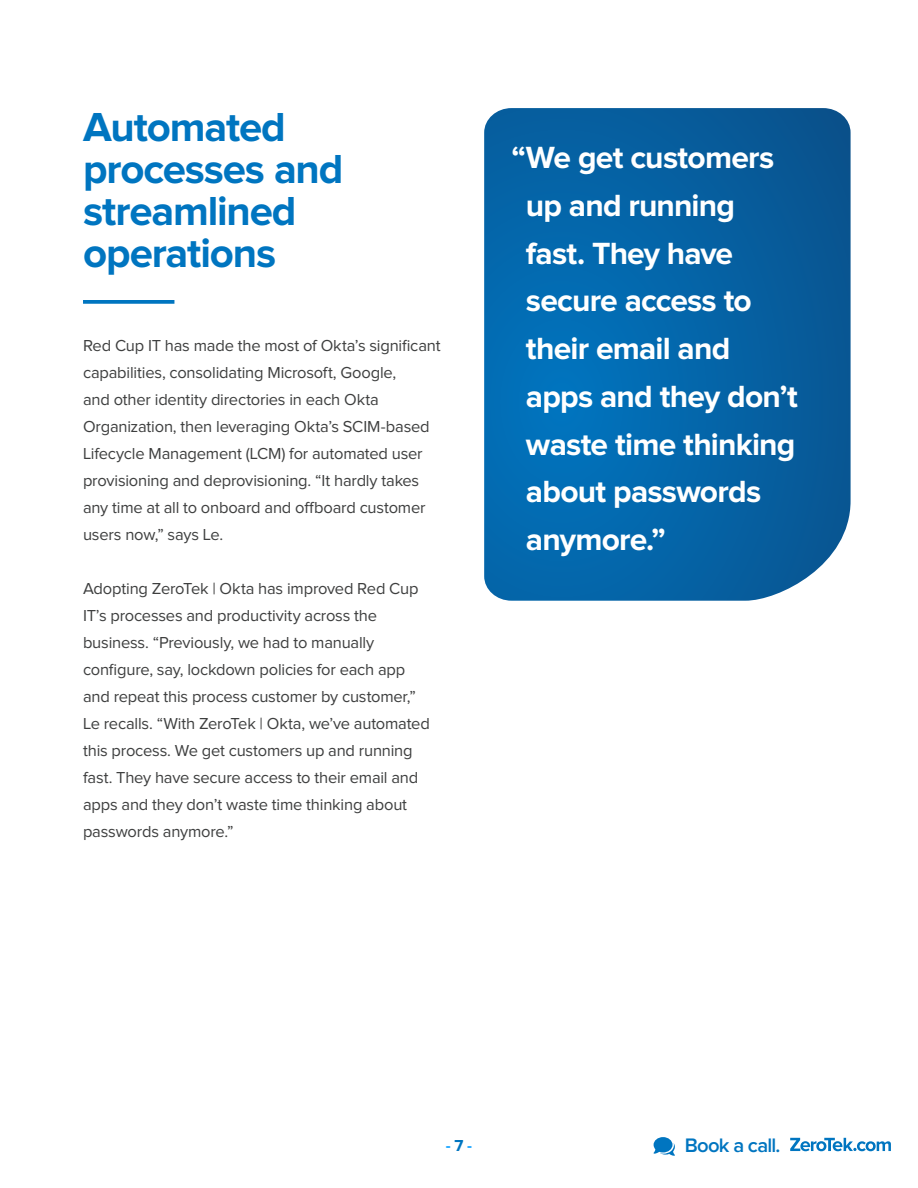
<style>
.page{position:relative;width:918px;height:1188px;background:#fff}
.page>*{position:absolute;margin:0;border:0;box-sizing:border-box;transform-origin:0 0}
.t1{font:700 42px/42px "Proxima Nova";letter-spacing:-.025em;color:#0075c0}
.t2{font:700 31.8px/47.7px "Proxima Nova";letter-spacing:-.025em;color:#fff}
.t3{font:600 20.25px "Proxima Nova";letter-spacing:-.035em;color:#0075c0}
.t4{font:16.5px/27px "Proxima Nova";letter-spacing:-.01em;color:#3e3f3f}
.t5{font:700 16.5px "Proxima Nova";color:#1aa5ff}
.s1{color:#0075c0}
</style>
<div class="page">
<svg style="left:790px;top:1138px;width:101px;height:13px"></svg>
<svg style="left:654px;top:1137px;width:21px;height:19px"></svg>
<svg style="left:484px;top:108px;width:367px;height:493px;background:#0966a7"></svg>
<svg style="left:83px;top:300px;width:91px;height:4px"></svg>
<h1 class="t1" style="left:83px;top:108px;width:262px">Automated processes and streamlined operations</h1>
<p class="t4" style="left:83px;top:333px;width:359px">Red Cup IT has made the most of Okta’s significant capabilities, consolidating Microsoft, Google,<br>and other identity directories in each Okta Organization, then leveraging Okta’s SCIM-based Lifecycle Management (LCM) for automated user provisioning and deprovisioning. “It hardly takes any time at all to onboard and offboard customer users now,” says Le.</p>
<p class="t4" style="left:83px;top:576px;width:348px">Adopting ZeroTek | Okta has improved Red Cup IT’s processes and productivity across the business. “Previously, we had to manually configure, say, lockdown policies for each app and repeat this process customer by customer,” Le recalls. “With ZeroTek | Okta, we’ve automated this process. We get customers up and running fast. They have secure access to their email and apps and they don’t waste time thinking about passwords anymore.”</p>
<h2 class="t2" style="left:526px;top:135px;width:273px;text-indent:-14px">“We get customers up and running fast. They have secure access to their email and apps and they don’t waste time thinking about passwords anymore.”</h2>
<p class="t5" style="left:446px;top:1138px;width:28px">- <span class="s1">7</span> -</p>
<p class="t3" style="left:685px;top:1130px;width:97px">Book a call.</p>
</div>
